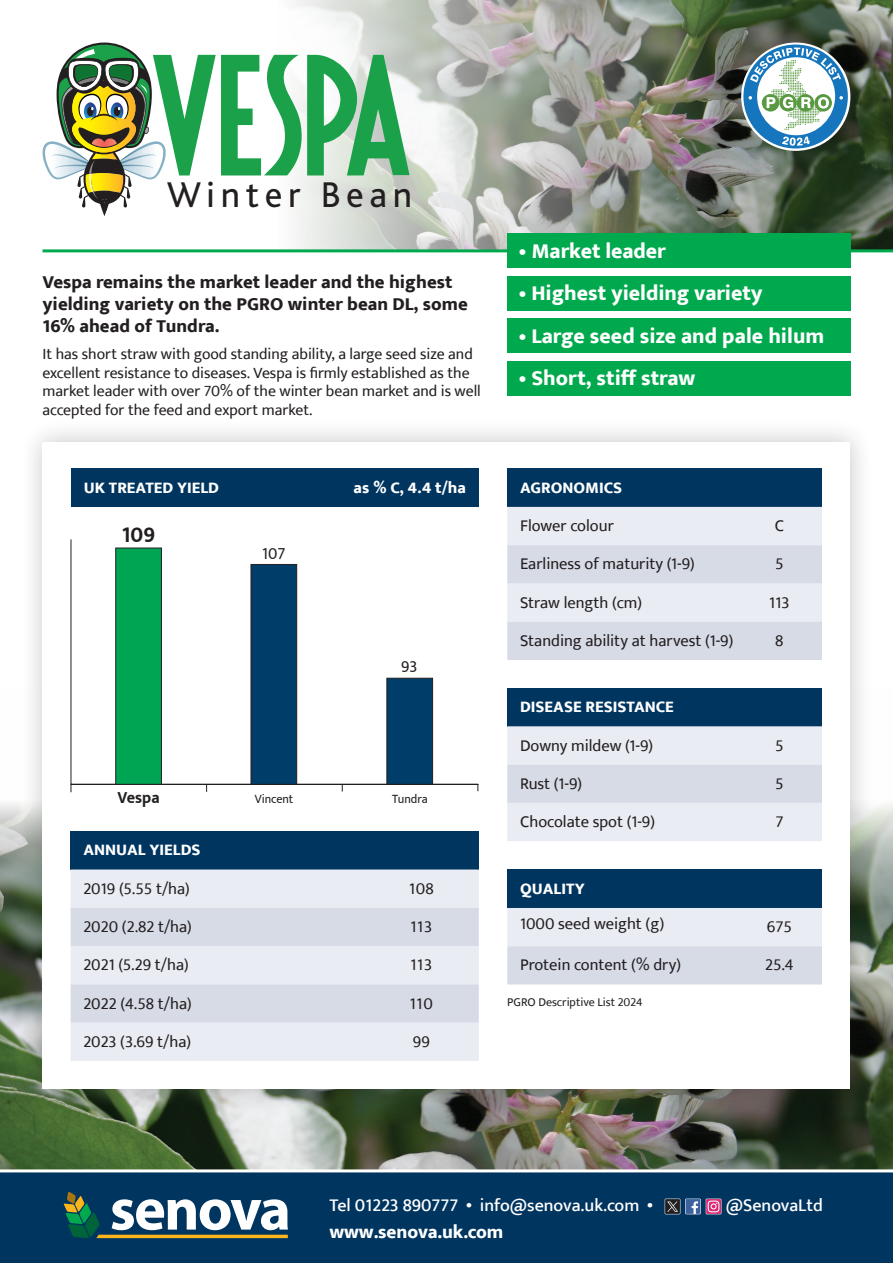
<style>
.page{position:relative;width:893px;height:1263px;background:#fff}
.page>*{position:absolute;margin:0;border:0;box-sizing:border-box;transform-origin:0 0}
.t1{font:37.35px "Bliss";letter-spacing:.15em;color:#231f20}
.t2{font:700 23.1px "Ek Mukta";color:#231f20;scale:.94 1}
.t3{font:800 21.75px "Ek Mukta";letter-spacing:-.005em;color:#fff}
.t4{font:800 19.2px "Ek Mukta";letter-spacing:-.005em;color:#fff}
.t5{font:800 18.75px/21.8px "Ek Mukta";color:#231f20}
.t6{font:500 18px "Ek Mukta";color:#fff}
.t7{font:700 17.25px "Ek Mukta";color:#231f20;scale:.94 1}
.t8{font:17.25px "Ek Mukta";color:#231f20;scale:.94 1}
.t9{font:16.5px "Ek Mukta";color:#231f20}
.t10{font:800 16.5px "Ek Mukta";color:#fff}
.t11{font:15.75px/18.8px "Ek Mukta";color:#231f20}
.t12{font:12.9px "Ek Mukta";color:#231f20;scale:.94 1}
.t13{font:12px "Ek Mukta";color:#231f20}
</style>
<div class="page">
<img style="left:0;top:803px;width:893px;height:366px">
<div style="left:19px;top:418px;width:855px;height:694px;background:#231f20;opacity:.25"></div>
<div style="left:43px;top:442px;width:807px;height:646px;background:#fff"></div>
<div style="left:0;top:1171px;width:893px;height:92px;background:#003560"></div>
<hr style="left:0;top:1169px;width:893px;height:3px;background:#fff">
<div style="left:665px;top:1199px;width:15px;height:15px;background:#231f20"></div>
<svg style="left:667px;top:1201px;width:11px;height:11px"></svg>
<div style="left:685px;top:1199px;width:16px;height:15px;border:1px solid #fff"></div>
<svg style="left:686px;top:1199px;width:14px;height:15px"></svg>
<svg style="left:706px;top:1199px;width:15px;height:15px"></svg>
<svg style="left:708px;top:1200px;width:11px;height:12px"></svg>
<svg style="left:64px;top:1192px;width:224px;height:46px"></svg>
<img style="left:42px;top:0;width:838px;height:268px">
<hr style="left:43px;top:249px;width:850px;height:3px;background:#00a94d">
<div style="left:507px;top:361px;width:343px;height:34px;background:#00a94d"></div>
<div style="left:507px;top:319px;width:343px;height:34px;background:#00a94d"></div>
<div style="left:507px;top:234px;width:343px;height:34px;background:#00a94d"></div>
<div style="left:507px;top:276px;width:343px;height:34px;background:#00a94d"></div>
<div style="left:507px;top:469px;width:315px;height:38px;background:#003560"></div>
<svg style="left:507px;top:507px;width:315px;height:153px;background:#e0e3ec"></svg>
<div style="left:507px;top:688px;width:315px;height:38px;background:#003560"></div>
<svg style="left:507px;top:726px;width:315px;height:115px;background:#e2e6ed"></svg>
<div style="left:507px;top:870px;width:315px;height:38px;background:#003560"></div>
<svg style="left:507px;top:908px;width:315px;height:76px;background:#e0e3ec"></svg>
<div style="left:71px;top:469px;width:408px;height:38px;background:#003560"></div>
<div style="left:71px;top:831px;width:408px;height:38px;background:#003560"></div>
<div style="left:71px;top:869px;width:408px;height:192px;background:#e9ecf2"></div>
<svg style="left:71px;top:908px;width:408px;height:114px;background:#dde0ea"></svg>
<svg style="left:70px;top:539px;width:408px;height:254px"></svg>
<div style="left:115px;top:547px;width:47px;height:238px;background:#00a553;border:1px solid #231f20"></div>
<div style="left:251px;top:564px;width:46px;height:221px;background:#003e69;border:1px solid #231f20"></div>
<div style="left:386px;top:678px;width:47px;height:107px;background:#003e69;border:1px solid #231f20"></div>
<svg style="left:42px;top:43px;width:367px;height:173px"></svg>
<svg style="left:741px;top:43px;width:109px;height:108px"></svg>
<div style="left:743px;top:45px;width:105px;height:103px;background:#1576bd;border-radius:50%"></div>
<div style="left:757px;top:57px;width:78px;height:78px;background:#fff;border-radius:50%"></div>
<svg style="left:749px;top:48px;width:94px;height:82px"></svg>
<svg style="left:782px;top:136px;width:28px;height:10px"></svg>
<h1 class="t1" style="left:167px;top:175px;width:247px">Winter Bean</h1>
<p class="t5" style="left:43px;top:271px;width:427px">Vespa remains the market leader and the highest yielding variety on the PGRO winter bean DL, some<br>16% ahead of Tundra.</p>
<p class="t11" style="left:43px;top:344px;width:440px">It has short straw with good standing ability, a large seed size and excellent resistance to diseases. Vespa is firmly established as the market leader with over 70% of the winter bean market and is well accepted for the feed and export market.</p>
<p class="t10" style="left:84px;top:477px;width:137px">UK TREATED YIELD</p>
<p class="t10" style="left:354px;top:478px;width:114px">as % C, 4.4 t/ha</p>
<h2 class="t2" style="left:122px;top:526px;width:37px">109</h2>
<p class="t8" style="left:262px;top:543px;width:26px">107</p>
<p class="t8" style="left:401px;top:656px;width:19px">93</p>
<p class="t7" style="left:118px;top:791px;width:46px">Vespa</p>
<p class="t12" style="left:255px;top:791px;width:43px">Vincent</p>
<p class="t12" style="left:392px;top:791px;width:39px">Tundra</p>
<p class="t10" style="left:83px;top:840px;width:119px">ANNUAL YIELDS</p>
<p class="t9" style="left:83px;top:878px;width:108px">2019 (5.55 t/ha)</p>
<p class="t9" style="left:409px;top:878px;width:26px">108</p>
<p class="t9" style="left:83px;top:917px;width:110px">2020 (2.82 t/ha)</p>
<p class="t9" style="left:410px;top:917px;width:23px">113</p>
<p class="t9" style="left:83px;top:955px;width:107px">2021 (5.29 t/ha)</p>
<p class="t9" style="left:410px;top:955px;width:23px">113</p>
<p class="t9" style="left:83px;top:993px;width:110px">2022 (4.58 t/ha)</p>
<p class="t9" style="left:410px;top:993px;width:25px">110</p>
<p class="t9" style="left:83px;top:1031px;width:109px">2023 (3.69 t/ha)</p>
<p class="t9" style="left:413px;top:1031px;width:19px">99</p>
<h3 class="t3" style="left:519px;top:238px;width:149px">• Market leader</h3>
<h3 class="t3" style="left:519px;top:280px;width:245px">• Highest yielding variety</h3>
<h3 class="t3" style="left:519px;top:323px;width:307px">• Large seed size and pale hilum</h3>
<h3 class="t3" style="left:519px;top:365px;width:178px">• Short, stiff straw</h3>
<p class="t10" style="left:520px;top:477px;width:104px">AGRONOMICS</p>
<p class="t9" style="left:520px;top:516px;width:95px">Flower colour</p>
<p class="t9" style="left:775px;top:516px;width:11px">C</p>
<p class="t9" style="left:520px;top:554px;width:176px">Earliness of maturity (1-9)</p>
<p class="t9" style="left:775px;top:554px;width:10px">5</p>
<p class="t9" style="left:520px;top:592px;width:124px">Straw length (cm)</p>
<p class="t9" style="left:769px;top:592px;width:22px">113</p>
<p class="t9" style="left:520px;top:630px;width:215px">Standing ability at harvest (1-9)</p>
<p class="t9" style="left:775px;top:630px;width:10px">8</p>
<p class="t10" style="left:520px;top:697px;width:155px">DISEASE RESISTANCE</p>
<p class="t9" style="left:520px;top:735px;width:135px">Downy mildew (1-9)</p>
<p class="t9" style="left:775px;top:735px;width:10px">5</p>
<p class="t9" style="left:520px;top:773px;width:63px">Rust (1-9)</p>
<p class="t9" style="left:775px;top:773px;width:10px">5</p>
<p class="t9" style="left:520px;top:812px;width:136px">Chocolate spot (1-9)</p>
<p class="t9" style="left:775px;top:812px;width:10px">7</p>
<p class="t10" style="left:520px;top:878px;width:66px">QUALITY</p>
<p class="t9" style="left:520px;top:914px;width:146px">1000 seed weight (g)</p>
<p class="t9" style="left:767px;top:917px;width:27px">675</p>
<p class="t9" style="left:520px;top:955px;width:162px">Protein content (% dry)</p>
<p class="t9" style="left:765px;top:955px;width:30px">25.4</p>
<p class="t13" style="left:507px;top:995px;width:137px">PGRO Descriptive List 2024</p>
<p class="t6" style="left:329px;top:1194px;width:326px">Tel 01223 890777 • info@senova.uk.com •</p>
<p class="t6" style="left:726px;top:1194px;width:99px">@SenovaLtd</p>
<p class="t4" style="left:329px;top:1220px;width:176px">www.senova.uk.com</p>
</div>
